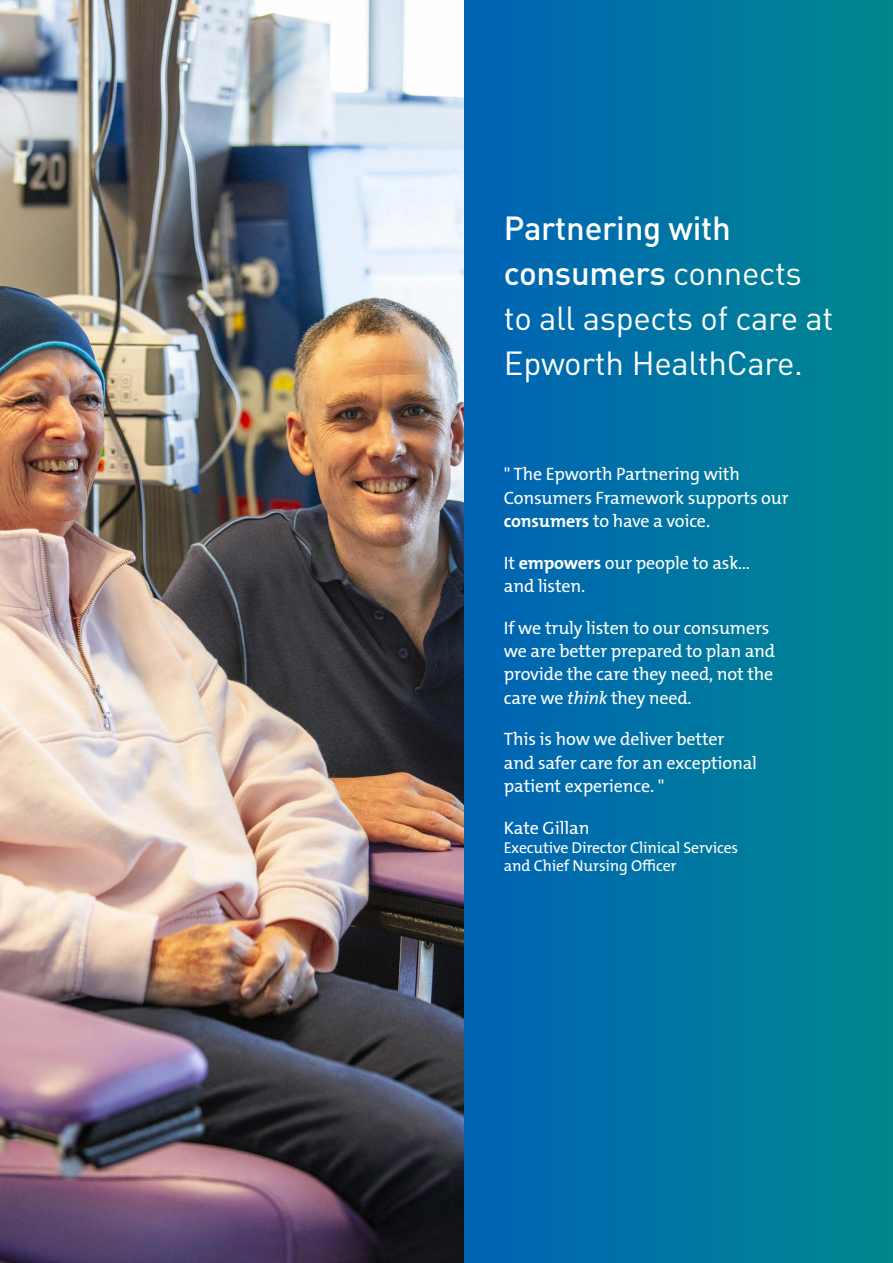
<style>
.page{position:relative;width:893px;height:1263px;background:#fff}
.page>*{position:absolute;margin:0;border:0;box-sizing:border-box;transform-origin:0 0}
.t1{font:33px/45px "DINOT";letter-spacing:-.01em;color:#fff}
.t2{font:18px/23.2px "The Mix B W5 Plain";letter-spacing:-.01em;color:#fff}
.t3{font:15.75px/18.8px "The Mix B W5 Plain";letter-spacing:-.01em;color:#fff}
.s1{font-weight:500}
.s2{font-family:"The Mix B W7";font-weight:700}
.s3{font-style:italic}
</style>
<div class="page">
<div style="left:463px;top:0;width:430px;height:1263px;background:linear-gradient(to right,#0063b6,#00888e)"></div>
<img style="left:0;top:0;width:463px;height:1263px">
<h1 class="t1" style="left:504px;top:205px;width:331px"><span class="s1">Partnering with consumers</span> connects to all aspects of care at<br>Epworth HealthCare.</h1>
<p class="t2" style="left:504px;top:463px;width:286px">" The Epworth Partnering with<br>Consumers Framework supports our <span class="s2">consumers</span> to have a voice.</p>
<p class="t2" style="left:504px;top:551px;width:248px">It <span class="s2">empowers</span> our people to ask… and listen.</p>
<p class="t2" style="left:504px;top:616px;width:273px">If we truly listen to our consumers we are better prepared to plan and provide the care they need, not the care we <span class="s3">think</span> they need.</p>
<p class="t2" style="left:504px;top:728px;width:255px">This is how we deliver better and safer care for an exceptional patient experience. "</p>
<p class="t2" style="left:504px;top:816px;width:87px">Kate Gillan</p>
<p class="t3" style="left:504px;top:838px;width:236px">Executive Director Clinical Services and Chief Nursing Officer</p>
</div>
